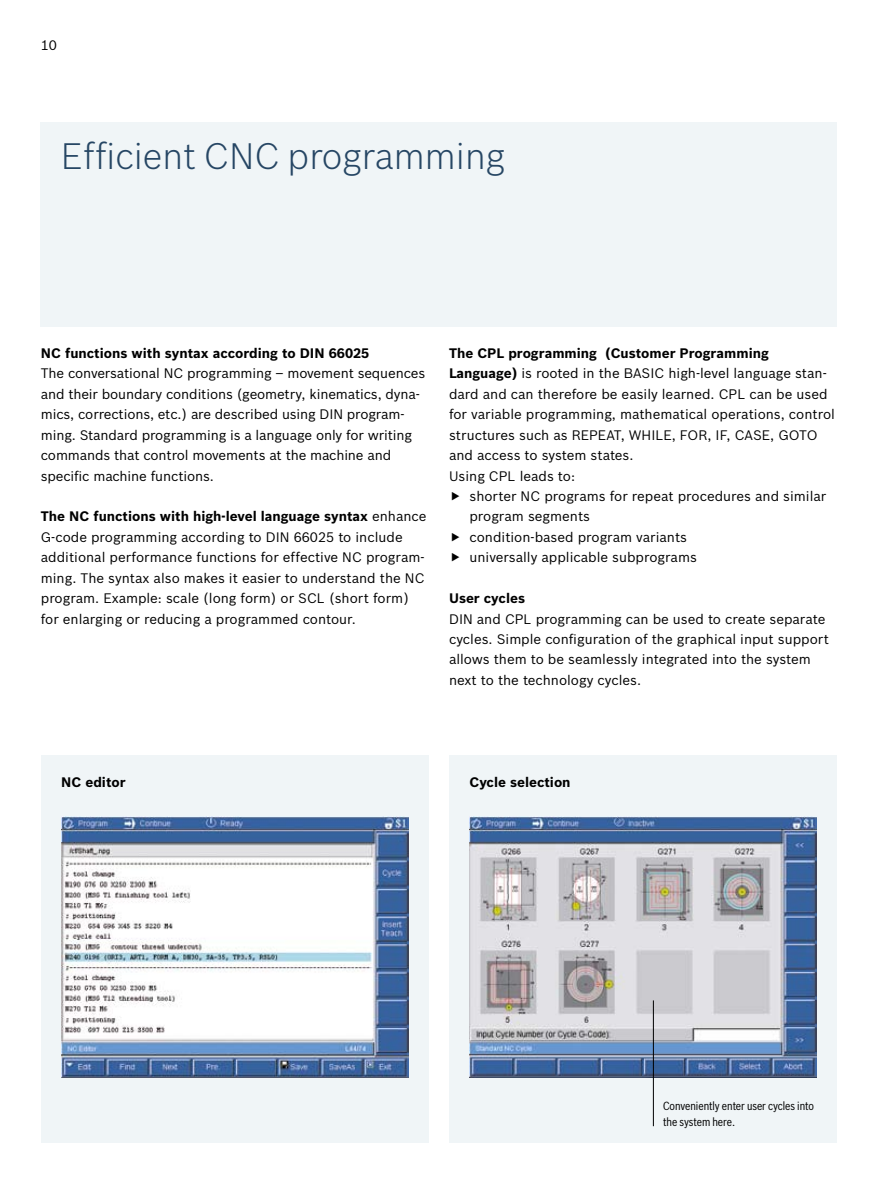
<style>
.page{position:relative;width:893px;height:1191px;background:#fff}
.page>*{position:absolute;margin:0;border:0;box-sizing:border-box;transform-origin:0 0}
.t1{font:300 36px "Bosch Sans";color:#264664}
.t2{font:13.5px/20.4px "Bosch Sans";color:#000}
.t3{font:700 13.5px "Bosch Sans";color:#000}
.t4{font:11.55px/16.4px "Bosch Sans Cond";color:#000}
.s1{font-weight:700}
</style>
<div class="page">
<div style="left:449px;top:755px;width:388px;height:388px;background:#f0f5f7"></div>
<div style="left:41px;top:755px;width:388px;height:388px;background:#f0f5f7"></div>
<div style="left:41px;top:122px;width:796px;height:205px;background:#f0f5f7"></div>
<img style="left:61px;top:816px;width:347px;height:261px">
<img style="left:469px;top:816px;width:347px;height:261px">
<hr style="left:653px;top:1000px;width:1px;height:126px;background:#000">
<p class="t2" style="left:41px;top:35px;width:18px">10</p>
<h1 class="t1" style="left:61px;top:134px;width:445px">Efficient CNC programming</h1>
<p class="t3" style="left:41px;top:345px;width:330px">NC functions with syntax according to DIN 66025</p>
<p class="t2" style="left:41px;top:363px;width:386px">The conversational NC programming – movement sequences and their boundary conditions (geometry, kinematics, dyna&shy;mics, corrections, etc.) are described using DIN program&shy;ming. Standard programming is a language only for writing commands that control movements at the machine and specific machine functions.</p>
<p class="t2" style="left:41px;top:506px;width:387px"><span class="s1">The NC functions with high-level language syntax</span> enhance G-code programming according to DIN 66025 to include additional performance functions for effective NC program&shy;ming. The syntax also makes it easier to understand the NC program. Example: scale (long form) or SCL (short form) for enlarging or reducing a programmed contour.</p>
<p class="t2" style="left:449px;top:343px;width:387px"><span class="s1">The CPL programming (Customer Programming Language)</span> is rooted in the BASIC high-level language stan&shy;dard and can therefore be easily learned. CPL can be used for variable programming, mathematical operations, control structures such as REPEAT, WHILE, FOR, IF, CASE, GOTO and access to system states.<br>Using CPL leads to:</p>
<p class="t2" style="left:469px;top:485px;width:358px">shorter NC programs for repeat procedures and similar program segments<br>condition-based program variants<br>universally applicable subprograms</p>
<p class="t3" style="left:449px;top:590px;width:78px">User cycles</p>
<p class="t2" style="left:449px;top:608px;width:382px">DIN and CPL programming can be used to create separate cycles. Simple configuration of the graphical input support allows them to be seamlessly integrated into the system next to the technology cycles.</p>
<p class="t3" style="left:61px;top:773px;width:66px">NC editor</p>
<p class="t3" style="left:469px;top:773px;width:103px">Cycle selection</p>
<p class="t4" style="left:663px;top:1097px;width:152px">Conveniently enter user cycles into the system here.</p>
</div>
